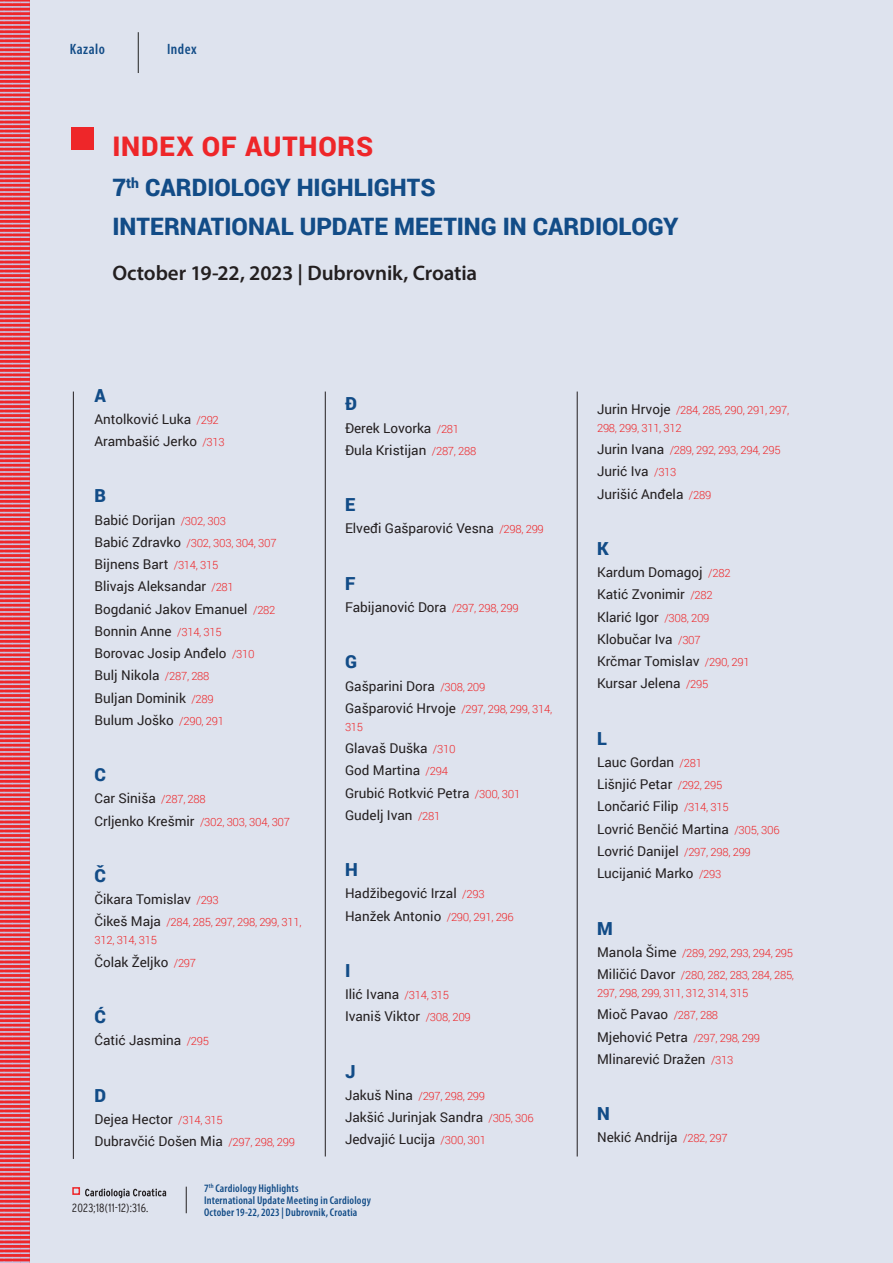
<style>
.page{position:relative;width:893px;height:1263px;background:#dee3ee}
.page>*{position:absolute;margin:0;border:0;box-sizing:border-box;transform-origin:0 0}
.t1{font:900 27px "Roboto";letter-spacing:.03em;color:#ee2629}
.t2{font:900 24px/39.8px "Roboto";color:#124c87}
.t3{font:600 21px "Myriad Pro";letter-spacing:-.01em;color:#231f20}
.t4{font:900 18px "Roboto";color:#124c87}
.t5{font:600 condensed 15px "Myriad Pro";letter-spacing:.03em;color:#124c87}
.t6{font:13.5px/22.2px "Roboto";color:#231f20}
.t7{font:300 condensed 12px "Interstate";letter-spacing:.015em;color:#231f20}
.t8{font:300 11.25px/18px "Roboto";letter-spacing:-.025em;color:#ee2629}
.t9{font:600 condensed 11.25px/12px "Myriad Pro";letter-spacing:.015em;color:#124c87}
.s1{font-weight:300;font-size:11.25px;color:#ee2629}
.s2{font-weight:400;font-size:13.5px;color:#231f20}
</style>
<div class="page">
<svg style="left:0;top:0;width:30px;height:1263px;background:#e05f6d"></svg>
<hr style="left:138px;top:32px;width:1px;height:41px;background:#1f2020">
<div style="left:72px;top:127px;width:22px;height:23px;background:#ee2629"></div>
<hr style="left:73px;top:392px;width:1px;height:767px;background:#231f20">
<hr style="left:325px;top:392px;width:1px;height:764px;background:#231f20">
<hr style="left:577px;top:392px;width:1px;height:764px;background:#231f20">
<div style="left:72px;top:1187px;width:8px;height:8px;border:2px solid #ee2629"></div>
<svg style="left:85px;top:1188px;width:81px;height:10px"></svg>
<svg style="left:186px;top:1187px;width:1px;height:26px"></svg>
<p class="t5" style="left:70px;top:41px;width:37px">Kazalo</p>
<p class="t5" style="left:167px;top:41px;width:31px">Index</p>
<h1 class="t1" style="left:112px;top:127px;width:262px">INDEX OF AUTHORS</h1>
<h2 class="t2" style="left:112px;top:166px;width:568px">7<sup>TH</sup> CARDIOLOGY HIGHLIGHTS<br>INTERNATIONAL UPDATE MEETING IN CARDIOLOGY</h2>
<h3 class="t3" style="left:112px;top:260px;width:366px">October 19-22, 2023 | Dubrovnik, Croatia</h3>
<h3 class="t4" style="left:94px;top:382px;width:13px">A</h3>
<p class="t6" style="left:94px;top:407px;width:132px">Antolković Luka <span class="s1">/292<br></span>Arambašić Jerko <span class="s1">/313</span></p>
<h3 class="t4" style="left:94px;top:483px;width:13px">B</h3>
<p class="t6" style="left:94px;top:508px;width:133px">Babić Dorijan <span class="s1">/302, 303</span></p>
<p class="t8" style="left:94px;top:533px;width:184px"><span class="s2">Babić Zdravko</span> /302, 303, 304, 307</p>
<p class="t6" style="left:94px;top:553px;width:182px">Bijnens Bart <span class="s1">/314, 315<br></span>Blivajs Aleksandar <span class="s1">/281<br></span>Bogdanić Jakov Emanuel <span class="s1">/282<br></span>Bonnin Anne <span class="s1">/314, 315<br></span>Borovac Josip Anđelo <span class="s1">/310<br></span>Bulj Nikola <span class="s1">/287, 288<br></span>Buljan Dominik <span class="s1">/289<br></span>Bulum Joško <span class="s1">/290, 291</span></p>
<h3 class="t4" style="left:94px;top:762px;width:13px">C</h3>
<p class="t6" style="left:94px;top:787px;width:113px">Car Siniša <span class="s1">/287, 288</span></p>
<p class="t8" style="left:94px;top:812px;width:197px"><span class="s2">Crljenko Krešmir</span> /302, 303, 304, 307</p>
<h3 class="t4" style="left:94px;top:863px;width:13px">Č</h3>
<p class="t6" style="left:94px;top:888px;width:126px">Čikara Tomislav <span class="s1">/293</span></p>
<p class="t8" style="left:94px;top:913px;width:209px"><span class="s2">Čikeš Maja</span> /284, 285, 297, 298, 299, 311,<br>312, 314, 315</p>
<p class="t6" style="left:94px;top:950px;width:103px">Čolak Željko <span class="s1">/297</span></p>
<h3 class="t4" style="left:94px;top:1004px;width:13px">Ć</h3>
<p class="t6" style="left:94px;top:1029px;width:116px">Ćatić Jasmina <span class="s1">/295</span></p>
<h3 class="t4" style="left:94px;top:1082px;width:13px">D</h3>
<p class="t6" style="left:94px;top:1107px;width:202px">Dejea Hector <span class="s1">/314, 315<br></span>Dubravčić Došen Mia <span class="s1">/297, 298, 299</span></p>
<h3 class="t4" style="left:345px;top:391px;width:14px">Đ</h3>
<p class="t6" style="left:345px;top:416px;width:133px">Đerek Lovorka <span class="s1">/281<br></span>Đula Kristijan <span class="s1">/287, 288</span></p>
<h3 class="t4" style="left:345px;top:492px;width:10px">E</h3>
<p class="t6" style="left:345px;top:517px;width:200px">Elveđi Gašparović Vesna <span class="s1">/298, 299</span></p>
<h3 class="t4" style="left:345px;top:571px;width:10px">F</h3>
<p class="t6" style="left:345px;top:595px;width:175px">Fabijanović Dora <span class="s1">/297, 298, 299</span></p>
<h3 class="t4" style="left:345px;top:649px;width:12px">G</h3>
<p class="t6" style="left:345px;top:674px;width:142px">Gašparini Dora <span class="s1">/308, 209</span></p>
<p class="t8" style="left:345px;top:699px;width:209px"><span class="s2">Gašparović Hrvoje</span> /297, 298, 299, 314,<br>315</p>
<p class="t6" style="left:345px;top:737px;width:177px">Glavaš Duška <span class="s1">/310<br></span>God Martina <span class="s1">/294<br></span>Grubić Rotkvić Petra <span class="s1">/300, 301<br></span>Gudelj Ivan <span class="s1">/281</span></p>
<h3 class="t4" style="left:345px;top:857px;width:12px">H</h3>
<p class="t6" style="left:345px;top:882px;width:170px">Hadžibegović Irzal <span class="s1">/293<br></span>Hanžek Antonio <span class="s1">/290, 291, 296</span></p>
<h3 class="t4" style="left:345px;top:958px;width:7px">I</h3>
<p class="t6" style="left:345px;top:983px;width:127px">Ilić Ivana <span class="s1">/314, 315<br></span>Ivaniš Viktor <span class="s1">/308, 209</span></p>
<h3 class="t4" style="left:345px;top:1058px;width:12px">J</h3>
<p class="t8" style="left:345px;top:1086px;width:142px"><span class="s2">Jakuš Nina</span> /297, 298, 299</p>
<p class="t6" style="left:345px;top:1106px;width:190px">Jakšić Jurinjak Sandra <span class="s1">/305, 306<br></span>Jedvajić Lucija <span class="s1">/300, 301</span></p>
<p class="t7" style="left:72px;top:1201px;width:78px">2023;18(11-12):316.</p>
<p class="t9" style="left:204px;top:1182px;width:168px">7<sup>th</sup> Cardiology Highlights<br>International Update Meeting in Cardiology<br>October 19-22, 2023 | Dubrovnik, Croatia</p>
<p class="t8" style="left:597px;top:400px;width:194px"><span class="s2">Jurin Hrvoje</span> /284, 285, 290, 291, 297,<br>298, 299, 311, 312</p>
<p class="t8" style="left:597px;top:441px;width:185px"><span class="s2">Jurin Ivana</span> /289, 292, 293, 294, 295</p>
<p class="t6" style="left:597px;top:460px;width:116px">Jurić Iva <span class="s1">/313<br></span>Jurišić Anđela <span class="s1">/289</span></p>
<h3 class="t4" style="left:597px;top:536px;width:13px">K</h3>
<p class="t6" style="left:597px;top:561px;width:154px">Kardum Domagoj <span class="s1">/282<br></span>Katić Zvonimir <span class="s1">/282<br></span>Klarić Igor <span class="s1">/308, 209<br></span>Klobučar Iva <span class="s1">/307<br></span>Krčmar Tomislav <span class="s1">/290, 291<br></span>Kursar Jelena <span class="s1">/295</span></p>
<h3 class="t4" style="left:597px;top:726px;width:10px">L</h3>
<p class="t6" style="left:597px;top:750px;width:184px">Lauc Gordan <span class="s1">/281<br></span>Lišnjić Petar <span class="s1">/292, 295<br></span>Lončarić Filip <span class="s1">/314, 315<br></span>Lovrić Benčić Martina <span class="s1">/305, 306<br></span>Lovrić Danijel <span class="s1">/297, 298, 299<br></span>Lucijanić Marko <span class="s1">/293</span></p>
<h3 class="t4" style="left:597px;top:915px;width:17px">M</h3>
<p class="t8" style="left:597px;top:941px;width:199px;line-height:22.2px"><span class="s2">Manola Šime</span> /289, 292, 293, 294, 295<br><span class="s2">Miličić Davor</span> /280, 282, 283, 284, 285,</p>
<p class="t8" style="left:597px;top:984px;width:153px">297, 298, 299, 311, 312, 314, 315</p>
<p class="t6" style="left:597px;top:1003px;width:164px">Mioč Pavao <span class="s1">/287, 288<br></span>Mjehović Petra <span class="s1">/297, 298, 299<br></span>Mlinarević Dražen <span class="s1">/313</span></p>
<h3 class="t4" style="left:597px;top:1101px;width:12px">N</h3>
<p class="t6" style="left:597px;top:1126px;width:132px">Nekić Andrija <span class="s1">/282, 297</span></p>
</div>
